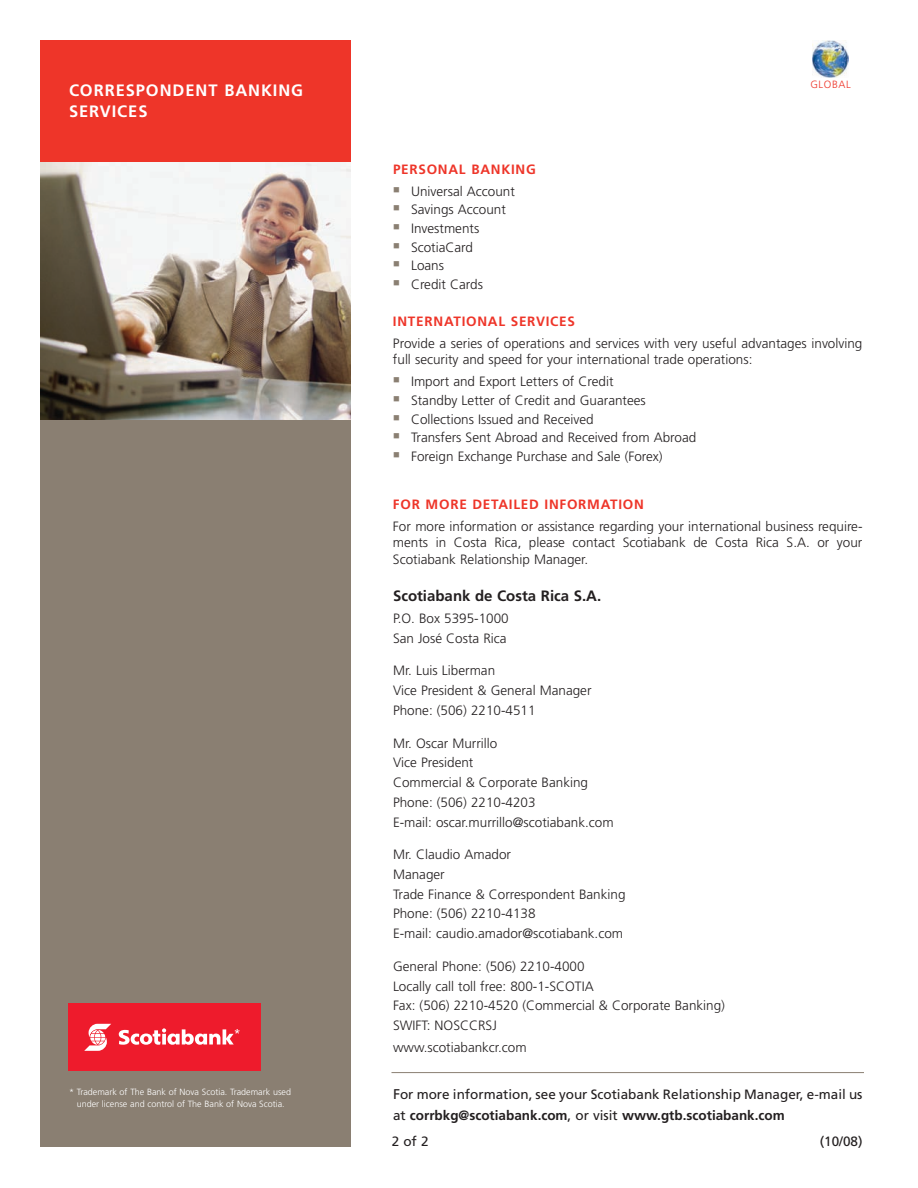
<style>
.page{position:relative;width:918px;height:1188px;background:#fff}
.page>*{position:absolute;margin:0;border:0;box-sizing:border-box;transform-origin:0 0}
.t1{font:700 16.5px/21px "Frutiger";letter-spacing:.055em;color:#fff}
.t2{font:700 15px "Frutiger";color:#231f20}
.t3{font:300 13.5px/19.8px "Frutiger";color:#231f20}
.t4{font:13.5px/21px "Frutiger";color:#231f20}
.t5{font:700 13.5px "Frutiger";letter-spacing:.055em;color:#ee3529}
.t6{font:300 10.5px "Frutiger";letter-spacing:.055em;color:#ee3529}
.t7{font:300 9px/12px "Frutiger";color:#fff;text-align:center}
.s1{font-size:14.1px}
.s2{font-weight:700}
</style>
<div class="page">
<div style="left:40px;top:40px;width:311px;height:1108px;background:#8a7f72"></div>
<div style="left:68px;top:1004px;width:193px;height:67px;background:#ee1b2c"></div>
<svg style="left:84px;top:1024px;width:27px;height:27px"></svg>
<svg style="left:119px;top:1028px;width:121px;height:17px"></svg>
<hr style="left:392px;top:1072px;width:472px;height:1px;background:#8a7f72">
<img style="left:812px;top:41px;width:37px;height:36px">
<img style="left:40px;top:162px;width:311px;height:258px">
<div style="left:40px;top:40px;width:311px;height:122px;background:#ee3529"></div>
<p class="t1" style="left:69px;top:81px;width:236px">CORRESPONDENT BANKING<br>SERVICES</p>
<p class="t7" style="left:69px;top:1087px;width:224px">* Trademark of The Bank of Nova Scotia. Trademark used under license and control of The Bank of Nova Scotia.</p>
<p class="t6" style="left:811px;top:80px;width:42px">GLOBAL</p>
<p class="t5" style="left:393px;top:164px;width:144px">PERSONAL BANKING</p>
<p class="t3" style="left:411px;top:183px;width:105px;line-height:18.6px">Universal Account<br>Savings Account<br>Investments<br>ScotiaCard<br>Loans<br>Credit Cards</p>
<p class="t5" style="left:393px;top:316px;width:184px">INTERNATIONAL SERVICES</p>
<p class="t3" style="left:393px;top:336px;width:471px;line-height:16.5px">Provide a series of operations and services with very useful advantages involving full security and speed for your international trade operations:</p>
<p class="t3" style="left:411px;top:373px;width:287px;line-height:18.6px">Import and Export Letters of Credit<br>Standby Letter of Credit and Guarantees Collections Issued and Received<br>Transfers Sent Abroad and Received from Abroad Foreign Exchange Purchase and Sale (Forex)</p>
<p class="t5" style="left:393px;top:499px;width:252px">FOR MORE DETAILED INFORMATION</p>
<p class="t3" style="left:393px;top:519px;width:471px;line-height:16.5px;text-align:justify">For more information or assistance regarding your international business require&shy;ments in Costa Rica, please contact Scotiabank de Costa Rica S.A. or your Scotiabank Relationship Manager.</p>
<p class="t2" style="left:393px;top:590px;width:210px">Scotiabank de Costa Rica S.A.</p>
<p class="t3" style="left:393px;top:609px;width:117px">P.O. Box 5395-1000<br>San José Costa Rica</p>
<p class="t3" style="left:393px;top:662px;width:200px">Mr. Luis Liberman<br>Vice President &amp; General Manager<br>Phone: (506) 2210-4511</p>
<p class="t3" style="left:393px;top:734px;width:222px">Mr. Oscar Murrillo<br>Vice President<br>Commercial &amp; Corporate Banking<br>Phone: (506) 2210-4203<br>E-mail: oscar.murrillo@scotiabank.com</p>
<p class="t3" style="left:393px;top:846px;width:234px">Mr. Claudio Amador<br>Manager<br>Trade Finance &amp; Correspondent Banking<br>Phone: (506) 2210-4138<br>E-mail: caudio.amador@scotiabank.com</p>
<p class="t3" style="left:393px;top:957px;width:334px">General Phone: (506) 2210-4000<br>Locally call toll free: 800-1-SCOTIA<br>Fax: (506) 2210-4520 (Commercial &amp; Corporate Banking)<br>SWIFT: NOSCCRSJ</p>
<p class="t3" style="left:393px;top:1038px;width:135px">www.scotiabankcr.com</p>
<p class="t4" style="left:393px;top:1084px;width:471px"><span class="s1">F</span>or more information, see your Scotiabank Relationship Manager, e-mail us at <span class="s2">corrbkg@scotiabank.com</span>, or visit <span class="s2">www.gtb.scotiabank.com</span></p>
<p class="t4" style="left:392px;top:1132px;width:38px">2of2</p>
<p class="t4" style="left:820px;top:1132px;width:44px">(10/08)</p>
</div>
